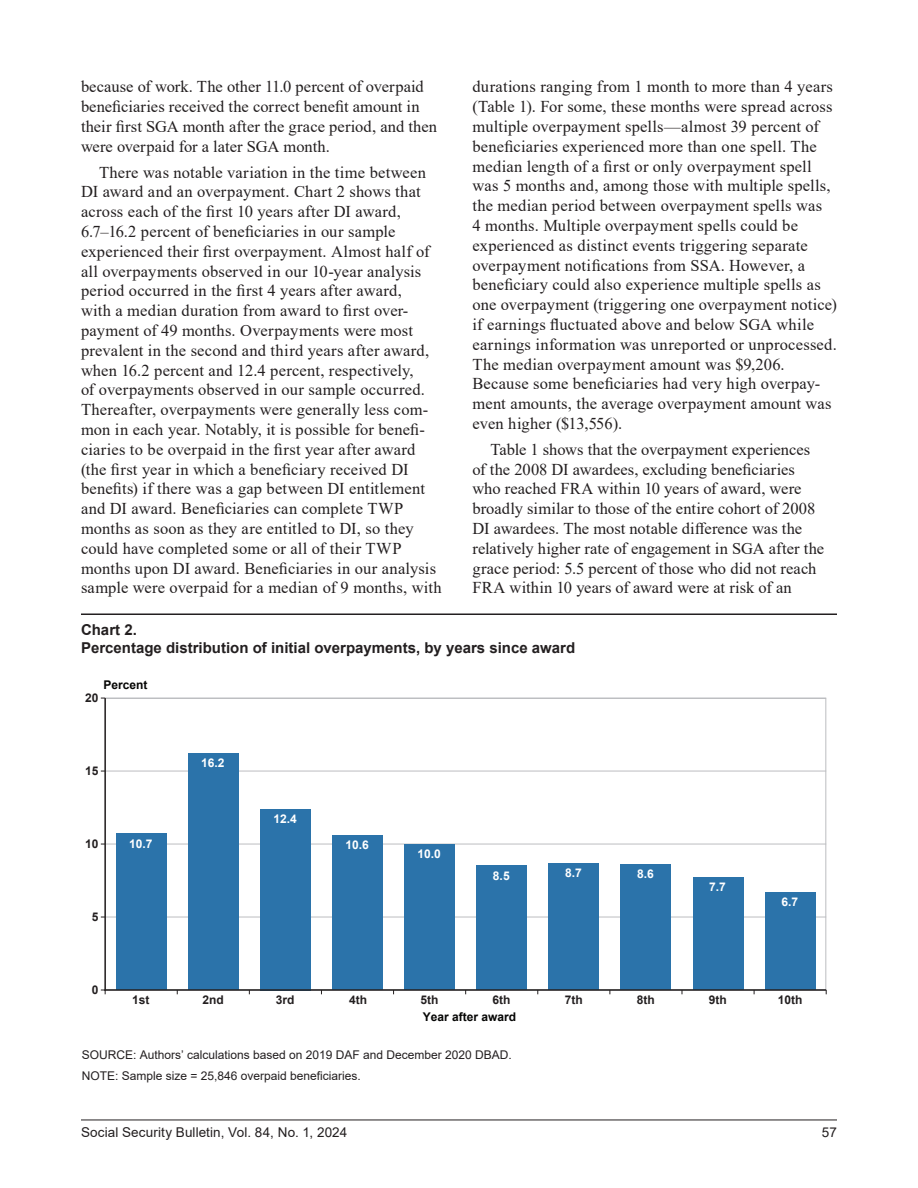
<style>
.page{position:relative;width:918px;height:1188px;background:#fff}
.page>*{position:absolute;margin:0;border:0;box-sizing:border-box;transform-origin:0 0}
._5_-_Para{font:16.5px/19.8px "Times New Roman";letter-spacing:.01em;color:#231f20}
._6_-_ParaFirst{font:16.5px/19.8px "Times New Roman";color:#231f20}
.t1{font:700 15px/18px "Arial";color:#231f20}
.t2{font:13.5px "Arial";letter-spacing:.01em;color:#231f20}
.t3{font:12px/21.1px "Arial";color:#231f20}
.t4{font:700 12px "Arial";color:#231f20}
.t5{font:700 12px "Arial";color:#fff}
.t6{font:700 12px "Arial";color:#050504}
</style>
<div class="page">
<hr style="left:81px;top:1120px;width:756px;height:1px;background:#231f20">
<hr style="left:81px;top:613px;width:756px;height:2px;background:#231f20">
<hr style="left:105px;top:917px;width:721px;height:1px;background:#bcbdc0">
<hr style="left:105px;top:844px;width:721px;height:1px;background:#bcbdc0">
<hr style="left:105px;top:771px;width:721px;height:1px;background:#bcbdc0">
<hr style="left:105px;top:698px;width:721px;height:1px;background:#bcbdc0">
<div style="left:116px;top:834px;width:50px;height:156px;background:#2b73aa"></div>
<div style="left:188px;top:754px;width:51px;height:236px;background:#2b73aa"></div>
<div style="left:260px;top:809px;width:51px;height:181px;background:#2b73aa"></div>
<div style="left:332px;top:835px;width:51px;height:155px;background:#2b73aa"></div>
<div style="left:404px;top:844px;width:51px;height:146px;background:#2b73aa"></div>
<div style="left:476px;top:866px;width:51px;height:124px;background:#2b73aa"></div>
<div style="left:549px;top:863px;width:50px;height:127px;background:#2b73aa"></div>
<div style="left:621px;top:864px;width:50px;height:126px;background:#2b73aa"></div>
<div style="left:693px;top:878px;width:50px;height:112px;background:#2b73aa"></div>
<div style="left:765px;top:892px;width:50px;height:98px;background:#2b73aa"></div>
<hr style="left:104px;top:698px;width:2px;height:293px;background:#231f20">
<hr style="left:104px;top:989px;width:722px;height:2px;background:#231f20">
<p class="_6_-_ParaFirst" style="left:81px;top:76px;width:358px">because of work. The other 11.0 percent of overpaid beneficiaries received the correct benefit amount in their first SGA month after the grace period, and then were overpaid for a later SGA month.</p>
<p class="_5_-_Para" style="left:81px;top:162px;width:362px;text-indent:18px">There was notable variation in the time between DI award and an overpayment. Chart 2 shows that across each of the first 10 years after DI award, 6.7–16.2 percent of beneficiaries in our sample experienced their first overpayment. Almost half of all overpayments observed in our 10-year analysis period occurred in the first 4 years after award,<br>with a median duration from award to first over&shy;payment of 49 months. Overpayments were most prevalent in the second and third years after award, when 16.2 percent and 12.4 percent, respectively,<br>of overpayments observed in our sample occurred.<br>Thereafter, overpayments were generally less com&shy;mon in each year. Notably, it is possible for benefi&shy;ciaries to be overpaid in the first year after award (the first year in which a beneficiary received DI benefits) if there was a gap between DI entitlement and DI award. Beneficiaries can complete TWP months as soon as they are entitled to DI, so they could have completed some or all of their TWP months upon DI award. Beneficiaries in our analysis sample were overpaid for a median of 9 months, with</p>
<p class="_5_-_Para" style="left:472px;top:76px;width:366px">durations ranging from 1 month to more than 4 years (Table 1). For some, these months were spread across multiple overpayment spells—almost 39 percent of beneficiaries experienced more than one spell. The median length of a first or only overpayment spell was 5 months and, among those with multiple spells, the median period between overpayment spells was<br>4 months. Multiple overpayment spells could be experienced as distinct events triggering separate overpayment notifications from SSA. However, a beneficiary could also experience multiple spells as one overpayment (triggering one overpayment notice) if earnings fluctuated above and below SGA while earnings information was unreported or unprocessed.<br>The median overpayment amount was $9,206.<br>Because some beneficiaries had very high overpay&shy;ment amounts, the average overpayment amount was even higher ($13,556).</p>
<p class="_5_-_Para" style="left:472px;top:439px;width:353px;text-indent:18px">Table 1 shows that the overpayment experiences of the 2008 DI awardees, excluding beneficiaries who reached FRA within 10 years of award, were broadly similar to those of the entire cohort of 2008<br>DI awardees. The most notable difference was the relatively higher rate of engagement in SGA after the grace period: 5.5 percent of those who did not reach FRA within 10 years of award were at risk of an</p>
<p class="t1" style="left:81px;top:621px;width:496px">Chart 2.<br>Percentage distribution of initial overpayments, by years since award</p>
<p class="t6" style="left:103px;top:676px;width:46px">Percent</p>
<p class="t4" style="left:85px;top:689px;width:15px">20</p>
<p class="t4" style="left:85px;top:762px;width:15px">15</p>
<p class="t4" style="left:85px;top:835px;width:15px">10</p>
<p class="t4" style="left:92px;top:908px;width:8px">5</p>
<p class="t4" style="left:92px;top:981px;width:8px">0</p>
<p class="t5" style="left:129px;top:835px;width:25px">10.7</p>
<p class="t5" style="left:201px;top:755px;width:25px">16.2</p>
<p class="t5" style="left:273px;top:810px;width:25px">12.4</p>
<p class="t5" style="left:345px;top:836px;width:25px">10.6</p>
<p class="t5" style="left:418px;top:845px;width:25px">10.0</p>
<p class="t5" style="left:493px;top:867px;width:18px">8.5</p>
<p class="t5" style="left:565px;top:864px;width:18px">8.7</p>
<p class="t5" style="left:637px;top:866px;width:18px">8.6</p>
<p class="t5" style="left:709px;top:879px;width:18px">7.7</p>
<p class="t5" style="left:781px;top:893px;width:18px">6.7</p>
<p class="t4" style="left:132px;top:991px;width:19px">1st</p>
<p class="t4" style="left:203px;top:991px;width:23px">2nd</p>
<p class="t4" style="left:276px;top:991px;width:20px">3rd</p>
<p class="t4" style="left:349px;top:991px;width:19px">4th</p>
<p class="t4" style="left:421px;top:991px;width:19px">5th</p>
<p class="t4" style="left:493px;top:991px;width:19px">6th</p>
<p class="t4" style="left:565px;top:991px;width:19px">7th</p>
<p class="t4" style="left:637px;top:991px;width:19px">8th</p>
<p class="t4" style="left:709px;top:991px;width:19px">9th</p>
<p class="t4" style="left:778px;top:991px;width:26px">10th</p>
<p class="t6" style="left:423px;top:1009px;width:95px">Year after award</p>
<p class="t3" style="left:82px;top:1044px;width:432px">SOURCE: Authors’ calculations based on 2019 DAF and December 2020 DBAD.<br>NOTE: Sample size = 25,846 overpaid beneficiaries.</p>
<p class="t2" style="left:81px;top:1123px;width:268px">Social Security Bulletin, Vol. 84, No. 1, 2024</p>
<p class="t2" style="left:822px;top:1123px;width:17px">57</p>
</div>
